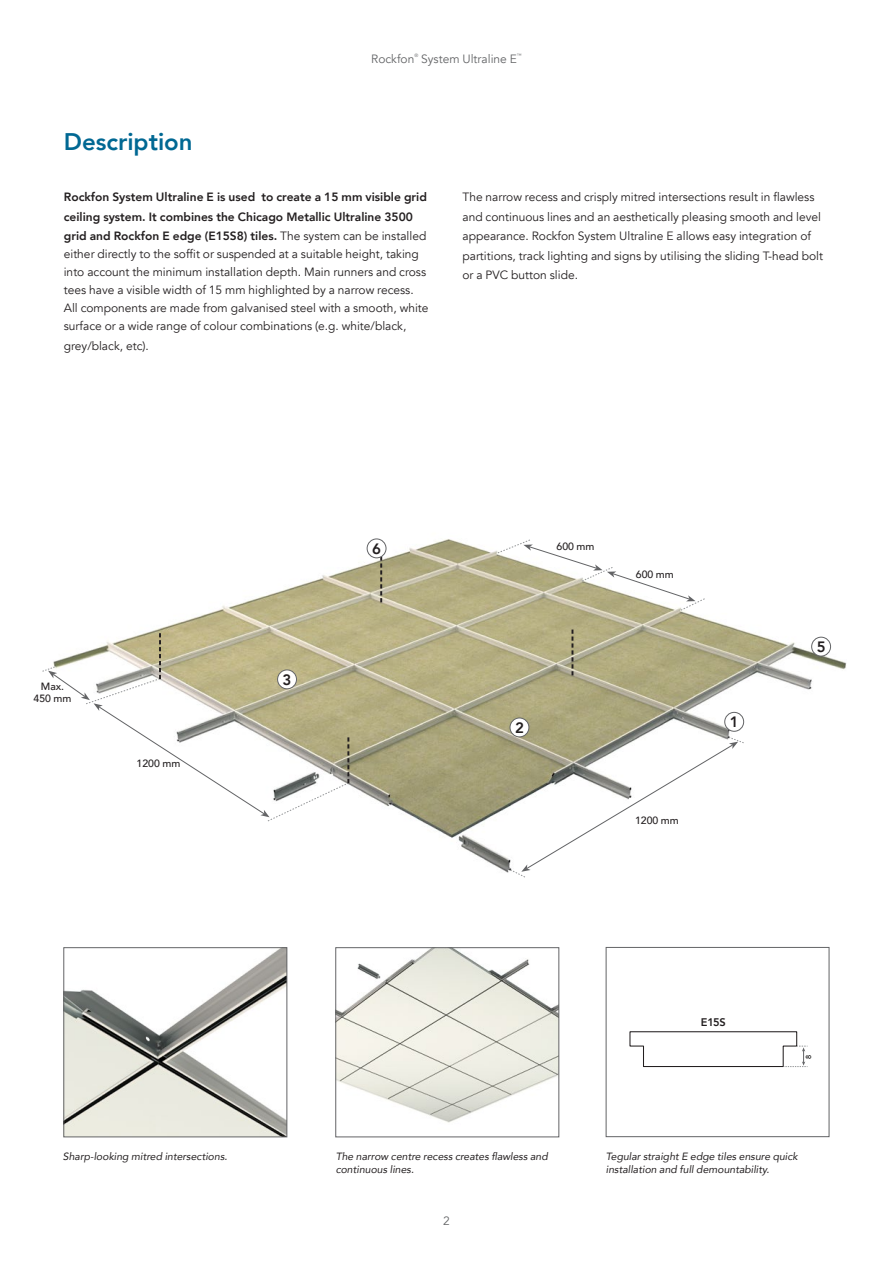
<style>
.page{position:relative;width:893px;height:1263px;background:#fff}
.page>*{position:absolute;margin:0;border:0;box-sizing:border-box;transform-origin:0 0}
.t1{font:800 24px "Avenir";color:#006893}
.t2{font:800 15px "Avenir";color:#231f20}
.t3{font:12px/18px "Avenir";color:#231f20}
.t4{font:800 12px/19.5px "Avenir";color:#231f20}
.t5{font:12px "Avenir";color:#636466}
.t6{font:800 10.95px "Avenir";color:#231f20}
.t7{font:italic 10.5px/12.6px "Avenir";color:#231f20}
.t8{font:500 10.5px/12.6px "Avenir";color:#231f20;text-align:center}
.t9{font:500 7.35px "Avenir";color:#000}
.t10{font:4.8px "Avenir";color:#636466}
.s1{font-weight:400}
</style>
<div class="page">
<img style="left:145px;top:538px;width:701px;height:335px">
<svg style="left:629px;top:1031px;width:179px;height:36px"></svg>
<div style="left:606px;top:947px;width:223px;height:190px;border:1px solid #636466"></div>
<img style="left:338px;top:949px;width:219px;height:174px">
<div style="left:336px;top:947px;width:223px;height:190px;border:1px solid #636466"></div>
<img style="left:66px;top:949px;width:219px;height:186px">
<div style="left:64px;top:947px;width:223px;height:190px;border:1px solid #636466"></div>
<svg style="left:380px;top:557px;width:2px;height:45px"></svg>
<svg style="left:571px;top:629px;width:2px;height:46px"></svg>
<div style="left:812px;top:637px;width:19px;height:19px;background:#fff;border-radius:50%"></div>
<div style="left:811px;top:637px;width:20px;height:19px;border:1px solid #636466;border-radius:50%"></div>
<div style="left:367px;top:539px;width:19px;height:19px;background:#fff;border-radius:50%"></div>
<div style="left:367px;top:539px;width:19px;height:19px;border:1px solid #636466;border-radius:50%"></div>
<div style="left:725px;top:712px;width:19px;height:19px;background:#fff;border-radius:50%"></div>
<div style="left:725px;top:712px;width:19px;height:19px;border:1px solid #636466;border-radius:50%"></div>
<div style="left:510px;top:718px;width:19px;height:19px;background:#fff;border-radius:50%"></div>
<div style="left:510px;top:718px;width:19px;height:19px;border:1px solid #636466;border-radius:50%"></div>
<svg style="left:510px;top:737px;width:234px;height:141px"></svg>
<svg style="left:497px;top:539px;width:208px;height:72px"></svg>
<svg style="left:42px;top:633px;width:307px;height:188px"></svg>
<p class="t5" style="left:371px;top:52px;width:45px">Rockfon</p>
<p class="t10" style="left:414px;top:53px;width:5px">®</p>
<p class="t5" style="left:421px;top:52px;width:97px">System Ultraline E</p>
<p class="t10" style="left:517px;top:53px;width:6px">™</p>
<h1 class="t1" style="left:64px;top:123px;width:130px">Description</h1>
<p class="t4" style="left:64px;top:187px;width:365px">Rockfon System Ultraline E is used to create a 15 mm visible grid ceiling system. It combines the Chicago Metallic Ultraline 3500 grid and Rockfon E edge (E15S8) tiles. <span class="s1">The system can be installed</span></p>
<p class="t3" style="left:64px;top:245px;width:366px">either directly to the soffit or suspended at a suitable height, taking into account the minimum installation depth. Main runners and cross tees have a visible width of 15 mm highlighted by a narrow recess.<br>All components are made from galvanised steel with a smooth, white surface or a wide range of colour combinations (e.g. white/black,</p>
<p class="t3" style="left:64px;top:337px;width:87px">grey/black, etc).</p>
<p class="t3" style="left:462px;top:188px;width:362px;line-height:19.5px">The narrow recess and crisply mitred intersections result in flawless and continuous lines and an aesthetically pleasing smooth and level appearance. Rockfon System Ultraline E allows easy integration of partitions, track lighting and signs by utilising the sliding T-head bolt or a PVC button slide.</p>
<p class="t8" style="left:34px;top:679px;width:39px">Max.<br>450 mm</p>
<p class="t8" style="left:137px;top:756px;width:45px">1200 mm</p>
<p class="t2" style="left:283px;top:668px;width:10px">3</p>
<p class="t2" style="left:372px;top:537px;width:10px">6</p>
<p class="t8" style="left:556px;top:540px;width:39px">600 mm</p>
<p class="t8" style="left:636px;top:567px;width:39px">600 mm</p>
<p class="t2" style="left:515px;top:716px;width:10px">2</p>
<p class="t8" style="left:635px;top:813px;width:45px">1200 mm</p>
<p class="t2" style="left:730px;top:710px;width:10px">1</p>
<p class="t2" style="left:817px;top:635px;width:10px">5</p>
<p class="t6" style="left:701px;top:1014px;width:27px">E15S</p>
<p class="t9" style="left:802px;top:1058px;width:6px;rotate:-90deg">8</p>
<p class="t7" style="left:63px;top:1150px;width:166px">Sharp-looking mitred intersections.</p>
<p class="t7" style="left:606px;top:1150px;width:193px">Tegular straight E edge tiles ensure quick installation and full demountability.</p>
<p class="t7" style="left:336px;top:1150px;width:214px">The narrow centre recess creates flawless and continuous lines.</p>
<p class="t5" style="left:443px;top:1213px;width:8px">2</p>
</div>
